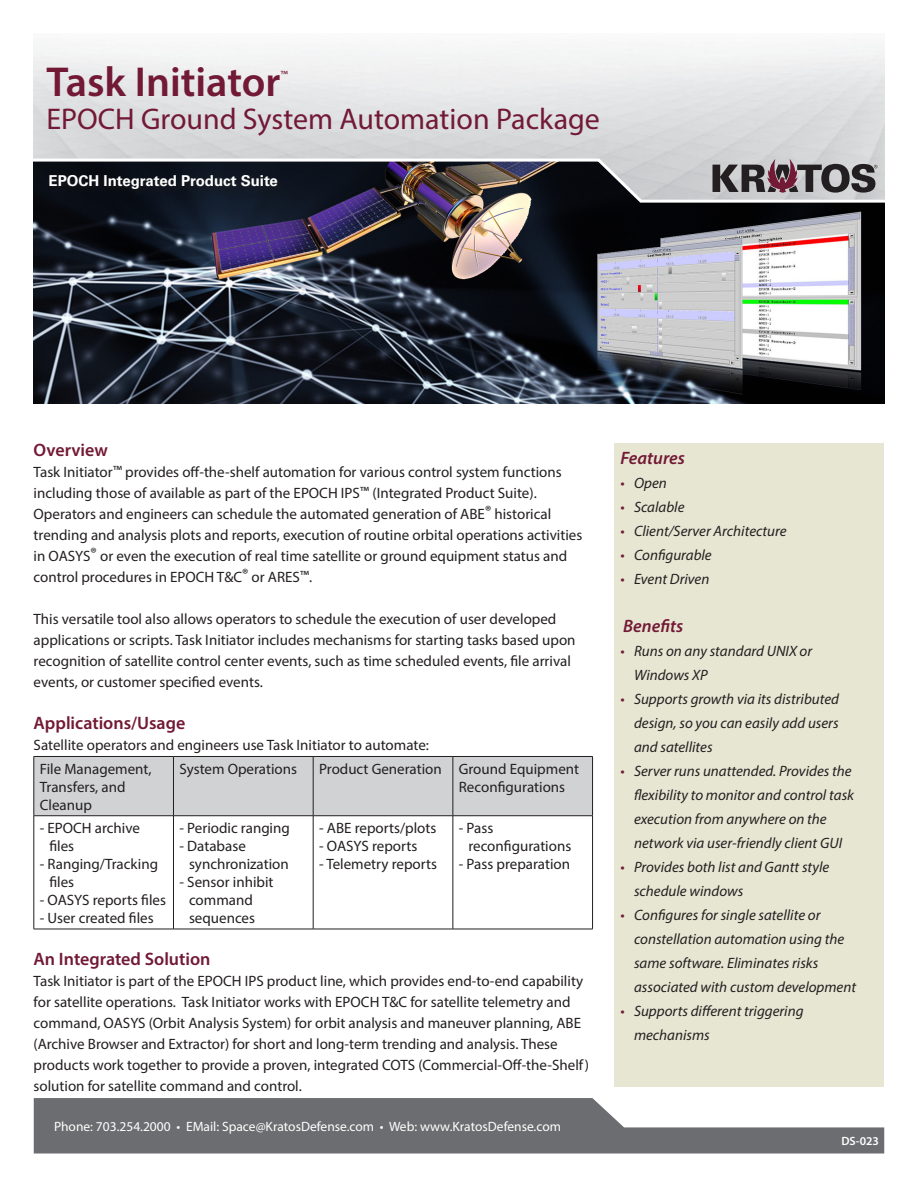
<style>
.page{position:relative;width:918px;height:1188px;background:#fff}
.page>*{position:absolute;margin:0;border:0;box-sizing:border-box;transform-origin:0 0}
.t1{font:600 42px "Myriad Pro";color:#721935}
.t2{font:30px "Myriad Pro";color:#721935}
.t3{font:600 18px "Myriad Pro";color:#721935}
.Integral_Body_Text{font:italic 600 18px "Myriad Pro";color:#721935}
.Integral_Body_Text-2{font:15px/21px "Myriad Pro";color:#231f20}
.Integral_Body_Text-3{font:italic 15px "Myriad Pro";color:#231f20}
.Integral_Benefits_Te{font:italic 15px "Myriad Pro";color:#231f20}
.t4{font:700 15px "Univers LT Std";color:#fff}
.t5{font:13.5px "Myriad Pro";color:#fff}
.Integral_Subheadings{font:600 12px "Myriad Pro";color:#fff}
.t6{font:12px "Myriad Pro";color:#721935}
.s1{color:#721935}
</style>
<div class="page">
<svg style="left:34px;top:1098px;width:850px;height:56px;fill:#6c6d70"></svg>
<div style="left:615px;top:443px;width:269px;height:643px;background:#e7e6d3"></div>
<img style="left:34px;top:204px;width:850px;height:200px">
<div style="left:35px;top:757px;width:557px;height:58px;background:#d1d2d4"></div>
<hr style="left:34px;top:756px;width:139px;height:1px;background:#231f20">
<hr style="left:34px;top:757px;width:1px;height:59px;background:#231f20">
<hr style="left:173px;top:756px;width:140px;height:1px;background:#231f20">
<hr style="left:173px;top:757px;width:1px;height:59px;background:#231f20">
<hr style="left:313px;top:756px;width:140px;height:1px;background:#231f20">
<hr style="left:313px;top:757px;width:1px;height:59px;background:#231f20">
<hr style="left:453px;top:756px;width:140px;height:1px;background:#231f20">
<hr style="left:453px;top:757px;width:1px;height:59px;background:#231f20">
<hr style="left:592px;top:757px;width:1px;height:59px;background:#231f20">
<hr style="left:34px;top:815px;width:139px;height:1px;background:#231f20">
<hr style="left:34px;top:816px;width:1px;height:113px;background:#231f20">
<hr style="left:173px;top:815px;width:140px;height:1px;background:#231f20">
<hr style="left:173px;top:816px;width:1px;height:113px;background:#231f20">
<hr style="left:313px;top:815px;width:140px;height:1px;background:#231f20">
<hr style="left:313px;top:816px;width:1px;height:113px;background:#231f20">
<hr style="left:453px;top:815px;width:140px;height:1px;background:#231f20">
<hr style="left:453px;top:816px;width:1px;height:113px;background:#231f20">
<hr style="left:592px;top:816px;width:1px;height:113px;background:#231f20">
<hr style="left:34px;top:929px;width:139px;height:1px;background:#231f20">
<hr style="left:173px;top:929px;width:140px;height:1px;background:#231f20">
<hr style="left:313px;top:929px;width:140px;height:1px;background:#231f20">
<hr style="left:453px;top:929px;width:140px;height:1px;background:#231f20">
<svg style="left:33px;top:157px;width:852px;height:47px;background:#68666b"></svg>
<div style="left:45px;top:169px;width:243px;height:30px;background:#0e131d"></div>
<p class="t1" style="left:46px;top:55px;width:236px">Task Initiator</p>
<p class="t6" style="left:281px;top:68px;width:9px">™</p>
<p class="t2" style="left:46px;top:100px;width:555px">EPOCH Ground System Automation Package</p>
<p class="t4" style="left:49px;top:172px;width:231px">EPOCH Integrated Product Suite</p>
<p class="t3" style="left:34px;top:439px;width:76px">Overview</p>
<p class="Integral_Body_Text-2" style="left:34px;top:462px;width:550px">Task Initiator™ provides off-the-shelf automation for various control system functions including those of available as part of the EPOCH IPS™ (Integrated Product Suite).<br>Operators and engineers can schedule the automated generation of ABE® historical trending and analysis plots and reports, execution of routine orbital operations activities in OASYS® or even the execution of real time satellite or ground equipment status and control procedures in EPOCH T&amp;C® or ARES™.</p>
<p class="Integral_Body_Text-2" style="left:34px;top:609px;width:544px">This versatile tool also allows operators to schedule the execution of user developed applications or scripts. Task Initiator includes mechanisms for starting tasks based upon recognition of satellite control center events, such as time scheduled events, file arrival events, or customer specified events.</p>
<p class="t3" style="left:34px;top:712px;width:153px">Applications/Usage</p>
<p class="Integral_Body_Text-2" style="left:34px;top:735px;width:397px">Satellite operators and engineers use Task Initiator to automate:</p>
<p class="Integral_Body_Text-2" style="left:40px;top:759px;width:113px;line-height:18px">File Management,<br>Transfers, and<br>Cleanup</p>
<p class="Integral_Body_Text-2" style="left:179px;top:758px;width:119px">System Operations</p>
<p class="Integral_Body_Text-2" style="left:319px;top:758px;width:124px">Product Generation</p>
<p class="Integral_Body_Text-2" style="left:459px;top:759px;width:122px;line-height:18px">Ground Equipment<br>Reconfigurations</p>
<p class="Integral_Body_Text-2" style="left:40px;top:817px;width:102px">- EPOCH archive</p>
<p class="Integral_Body_Text-2" style="left:49px;top:835px;width:26px">files</p>
<p class="Integral_Body_Text-2" style="left:40px;top:853px;width:120px">- Ranging/Tracking</p>
<p class="Integral_Body_Text-2" style="left:49px;top:871px;width:26px">files</p>
<p class="Integral_Body_Text-2" style="left:40px;top:889px;width:128px">- OASYS reports files</p>
<p class="Integral_Body_Text-2" style="left:40px;top:907px;width:115px">- User created files</p>
<p class="Integral_Body_Text-2" style="left:179px;top:817px;width:112px">- Periodic ranging</p>
<p class="Integral_Body_Text-2" style="left:179px;top:835px;width:68px">- Database</p>
<p class="Integral_Body_Text-2" style="left:189px;top:853px;width:101px">synchronization</p>
<p class="Integral_Body_Text-2" style="left:179px;top:871px;width:96px">- Sensor inhibit</p>
<p class="Integral_Body_Text-2" style="left:189px;top:889px;width:65px">command</p>
<p class="Integral_Body_Text-2" style="left:189px;top:907px;width:68px">sequences</p>
<p class="Integral_Body_Text-2" style="left:319px;top:817px;width:119px">- ABE reports/plots</p>
<p class="Integral_Body_Text-2" style="left:319px;top:835px;width:100px">- OASYS reports</p>
<p class="Integral_Body_Text-2" style="left:319px;top:853px;width:119px">- Telemetry reports</p>
<p class="Integral_Body_Text-2" style="left:459px;top:817px;width:36px">- Pass</p>
<p class="Integral_Body_Text-2" style="left:468px;top:835px;width:104px">reconfigurations</p>
<p class="Integral_Body_Text-2" style="left:459px;top:853px;width:113px">- Pass preparation</p>
<p class="t3" style="left:34px;top:948px;width:178px">An Integrated Solution</p>
<p class="Integral_Body_Text-2" style="left:34px;top:970px;width:557px">Task Initiator is part of the EPOCH IPS product line, which provides end-to-end capability for satellite operations. Task Initiator works with EPOCH T&amp;C for satellite telemetry and command, OASYS (Orbit Analysis System) for orbit analysis and maneuver planning, ABE (Archive Browser and Extractor) for short and long-term trending and analysis. These products work together to provide a proven, integrated COTS (Commercial-Off-the-Shelf) solution for satellite command and control.</p>
<p class="t5" style="left:54px;top:1118px;width:509px">Phone: 703.254.2000 • EMail: Space@KratosDefense.com • Web: www.KratosDefense.com</p>
<p class="Integral_Body_Text" style="left:621px;top:447px;width:66px">Features</p>
<p class="Integral_Body_Text-3" style="left:621px;top:474px;width:48px"><span class="s1">•</span> Open</p>
<p class="Integral_Body_Text-3" style="left:621px;top:498px;width:65px"><span class="s1">•</span> Scalable</p>
<p class="Integral_Body_Text-3" style="left:621px;top:522px;width:168px"><span class="s1">•</span> Client/Server Architecture</p>
<p class="Integral_Body_Text-3" style="left:621px;top:546px;width:93px"><span class="s1">•</span> Configurable</p>
<p class="Integral_Body_Text-3" style="left:621px;top:570px;width:90px"><span class="s1">•</span> Event Driven</p>
<p class="Integral_Body_Text" style="left:623px;top:615px;width:61px">Benefits</p>
<p class="Integral_Body_Text-3" style="left:621px;top:642px;width:193px"><span class="s1">•</span> Runs on any standard UNIX or</p>
<p class="Integral_Body_Text-3" style="left:634px;top:666px;width:75px">Windows XP</p>
<p class="Integral_Body_Text-3" style="left:621px;top:690px;width:220px"><span class="s1">•</span> Supports growth via its distributed</p>
<p class="Integral_Benefits_Te" style="left:634px;top:714px;width:206px">design, so you can easily add users</p>
<p class="Integral_Body_Text-3" style="left:634px;top:738px;width:80px">and satellites</p>
<p class="Integral_Body_Text-3" style="left:621px;top:762px;width:233px"><span class="s1">•</span> Server runs unattended. Provides the</p>
<p class="Integral_Benefits_Te" style="left:634px;top:786px;width:222px">flexibility to monitor and control task</p>
<p class="Integral_Benefits_Te" style="left:634px;top:810px;width:194px">execution from anywhere on the</p>
<p class="Integral_Body_Text-3" style="left:634px;top:834px;width:210px">network via user-friendly client GUI</p>
<p class="Integral_Body_Text-3" style="left:621px;top:858px;width:210px"><span class="s1">•</span> Provides both list and Gantt style</p>
<p class="Integral_Body_Text-3" style="left:634px;top:882px;width:111px">schedule windows</p>
<p class="Integral_Body_Text-3" style="left:621px;top:906px;width:201px"><span class="s1">•</span> Configures for single satellite or</p>
<p class="Integral_Benefits_Te" style="left:634px;top:930px;width:212px">constellation automation using the</p>
<p class="Integral_Benefits_Te" style="left:634px;top:954px;width:186px">same software. Eliminates risks</p>
<p class="Integral_Benefits_Te" style="left:634px;top:978px;width:224px">associated with custom development</p>
<p class="Integral_Body_Text-3" style="left:621px;top:1002px;width:185px"><span class="s1">•</span> Supports different triggering</p>
<p class="Integral_Benefits_Te" style="left:634px;top:1026px;width:77px">mechanisms</p>
<p class="Integral_Subheadings" style="left:841px;top:1133px;width:39px">DS-023</p>
</div>
